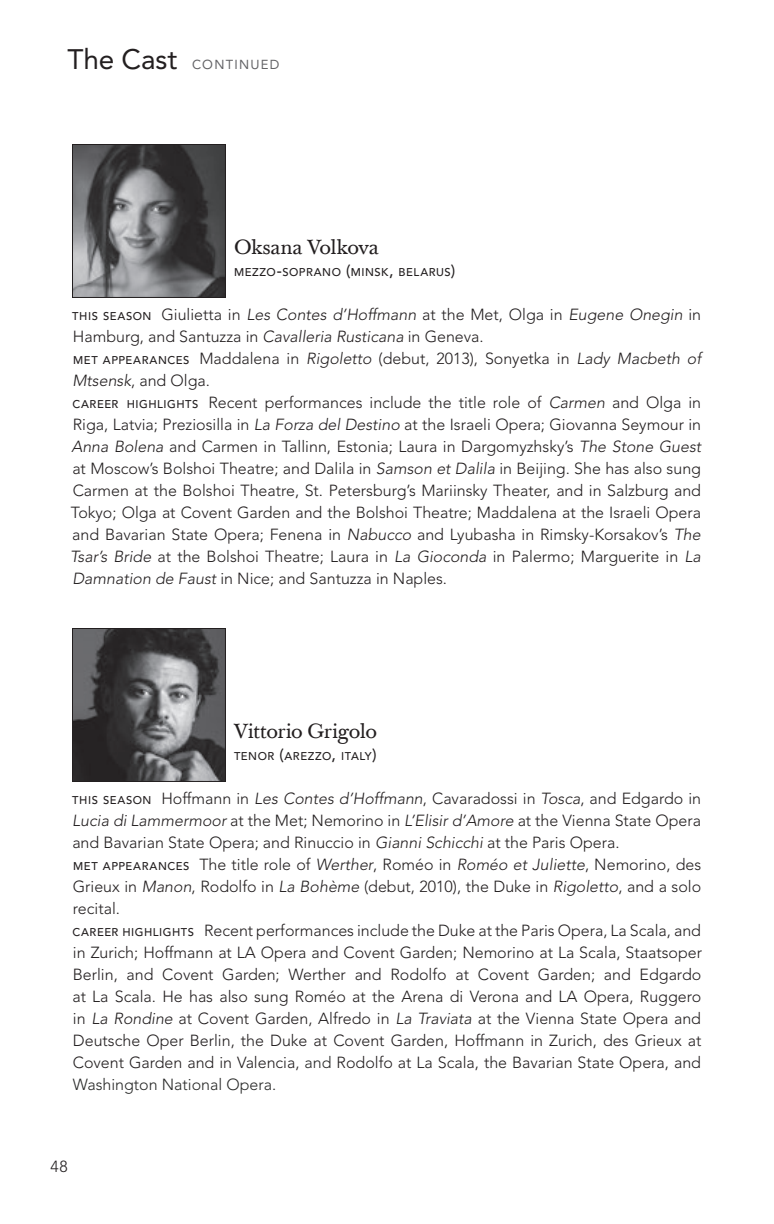
<style>
.page{position:relative;width:774px;height:1224px;background:#fff}
.page>*{position:absolute;margin:0;border:0;box-sizing:border-box;transform-origin:0 0}
.t1{font:20px "Baskerville Ten";letter-spacing:-.025em;color:#231f20}
.t2{font:300 16px/22px "Avenir";color:#231f20}
.t3{font:13px "Avenir";letter-spacing:.095em;color:#636366}
.t4{font:500 11.2px "Avenir";letter-spacing:.05em;color:#231f20}
.s1{font-size:28px;color:#231f20}
.s2{font-size:16px}
.s3{font-weight:500;font-size:11.2px}
.s4{font-style:italic}
.s5{color:#282928}
</style>
<div class="page">
<img style="left:74px;top:146px;width:150px;height:150px">
<div style="left:72px;top:144px;width:154px;height:154px;border:1px solid #231f20"></div>
<img style="left:74px;top:630px;width:150px;height:150px">
<div style="left:72px;top:628px;width:154px;height:154px;border:1px solid #231f20"></div>
<p class="t3" style="left:68px;top:57px;width:213px"><span class="s1">The Cast</span> CONTINUED</p>
<p class="t1" style="left:234px;top:235px;width:146px">Oksana Volkova</p>
<p class="t4" style="left:234px;top:266px;width:223px">MEZZO<span class="s2">-</span>SOPRANO <span class="s2">(</span>MINSK<span class="s2">,</span> BELARUS<span class="s2">)</span></p>
<p class="t2" style="left:70px;top:304px;width:633px"><span class="s3">THIS SEASON</span> Giulietta in <span class="s4">Les Contes d’Hoffmann</span> at the Met, Olga in <span class="s4">Eugene Onegin</span> in Hamburg, and Santuzza in <span class="s4">Cavalleria Rusticana</span> in Geneva.<br><span class="s3">MET APPEARANCES</span> Maddalena in <span class="s4">Rigoletto</span> (debut, 2013), Sonyetka in <span class="s4">Lady Macbeth of Mtsensk</span>, and Olga.<br><span class="s3">CAREER HIGHLIGHTS</span> Recent performances include the title role of <span class="s4">Carmen</span> and Olga in Riga, Latvia; Preziosilla in <span class="s4">La Forza del Destino</span> at the Israeli Opera; Giovanna Seymour in <span class="s4">Anna Bolena</span> and Carmen in Tallinn, Estonia; Laura in Dargomyzhsky’s <span class="s4">The Stone Guest </span>at Moscow’s Bolshoi Theatre; and Dalila in <span class="s4">Samson et Dalila</span> in Beijing. She has also sung Carmen at the Bolshoi Theatre, St. Petersburg’s Mariinsky Theater, and in Salzburg and Tokyo; Olga at Covent Garden and the Bolshoi Theatre; Maddalena at the Israeli Opera and Bavarian State Opera; Fenena in <span class="s4">Nabucco</span> and Lyubasha in Rimsky-Korsakov’s <span class="s4">The Tsar’s Bride</span> at the Bolshoi Theatre; Laura in <span class="s4">La Gioconda</span> in Palermo; Marguerite in <span class="s4">La Damnation de Faust</span> in Nice; and Santuzza in Naples.</p>
<p class="t1" style="left:234px;top:719px;width:145px">Vittorio Grigolo</p>
<p class="t4" style="left:234px;top:750px;width:144px">TENOR <span class="s2">(</span>AREZZO<span class="s2">,</span> ITALY<span class="s2">)</span></p>
<p class="t2" style="left:72px;top:788px;width:631px"><span class="s3">THIS SEASON</span> Hoffmann in <span class="s4">Les Contes d’Hoffmann</span>, Cavaradossi in <span class="s4">Tosca</span>, and Edgardo in <span class="s4">Lucia di Lammermoor</span> at the Met; Nemorino in <span class="s4">L’Elisir d’Amore</span> at the Vienna State Opera and Bavarian State Opera; and Rinuccio in <span class="s4">Gianni Schicchi</span> at the Paris Opera.<br><span class="s3">MET APPEARANCES</span> The title role of <span class="s4">Werther</span>, Roméo in <span class="s4">Roméo et Juliette</span>, Nemorino, des Grieux in <span class="s4">Manon</span>, Rodolfo in <span class="s4">La Bohème</span> (debut, 2010), the Duke in <span class="s4">Rigoletto</span>, and a solo recital.<br><span class="s3">CAREER HIGHLIGHTS</span> Recent performances include the Duke at the Paris Opera, La Scala, and in Zurich; Hoffmann at LA Opera and Covent Garden; Nemorino at La Scala, Staatsoper Berlin, and Covent Garden; Werther and Rodolfo at Covent Garden; and Edgardo at La Scala. He has also sung Roméo at the Arena di Verona and LA Opera, Ruggero in <span class="s4">La Rondine</span> at Covent Garden, Alfredo in <span class="s4">La Traviata</span> at the Vienna State Opera and Deutsche Oper Berlin, the Duke at Covent Garden, Hoffmann in Zurich, des Grieux at Covent Garden and in Valencia, <span class="s5">and</span> Rodolfo at La Scala, the Bavarian State Opera, and <span class="s5">Washington National Opera.</span></p>
<p class="t2" style="left:51px;top:1156px;width:19px">48</p>
</div>
